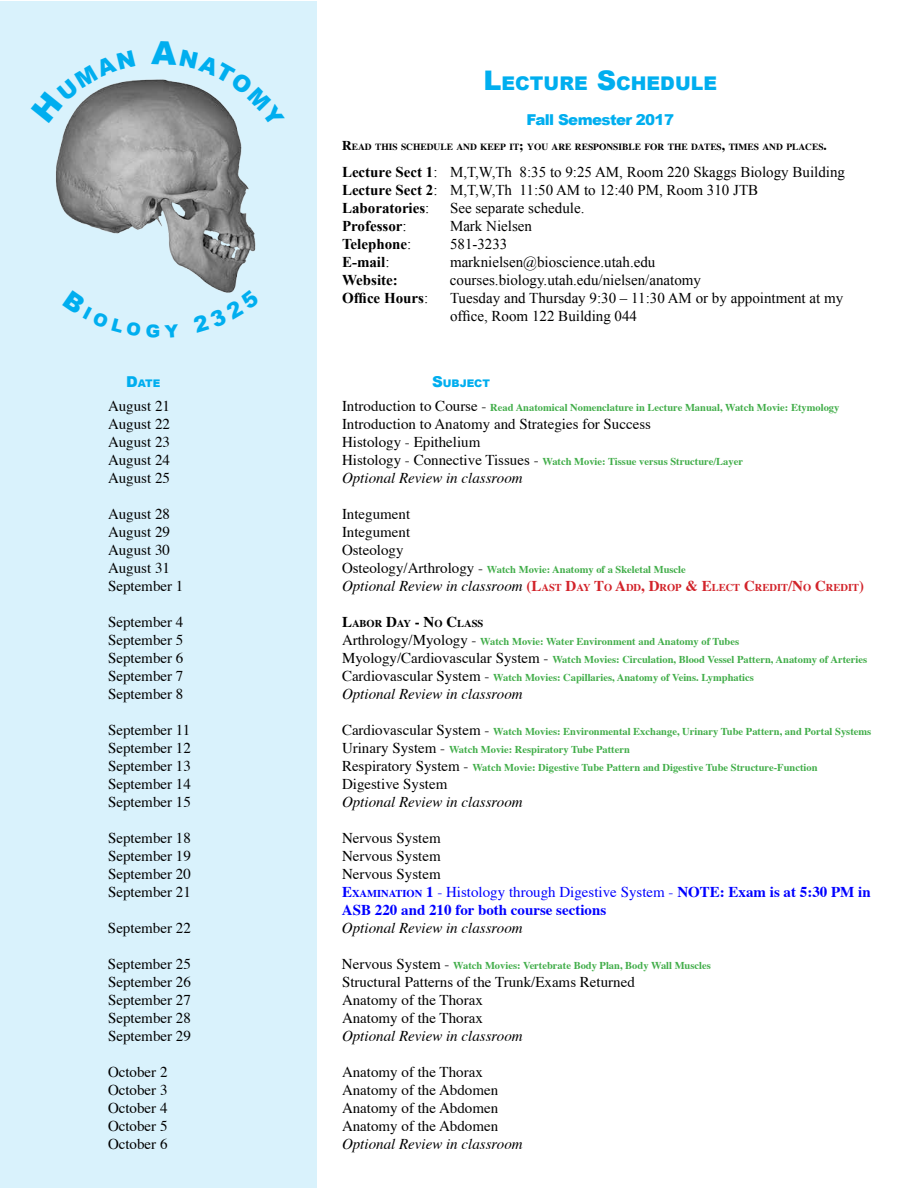
<style>
.page{position:relative;width:918px;height:1188px;background:#fff}
.page>*{position:absolute;margin:0;border:0;box-sizing:border-box;transform-origin:0 0}
.t1{font:900 18.9px "Arial";color:#00aeef}
.t2{font:15px "Times";color:#000}
.t3{font:15px/18px "Times New Roman";color:#000}
.t4{font:italic 15px "Times";color:#000}
.t5{font:700 15px/18px "Times";color:#00f}
.t6{font:700 15px "Times New Roman";color:#000}
.t7{font:900 15px "Arial";letter-spacing:-.04em;color:#00aeef}
.t8{font:700 10.5px "Times";color:#41ad49}
.t9{font:700 10.5px "Times";color:#d2232a}
.t10{font:700 10.5px "Times";color:#000}
.t11{font:900 10.5px "Arial";color:#00aeef}
.t12{font:700 9.45px "Times";color:#000}
.s1{font-size:27px}
.s2{font-size:13.5px}
.s3{font-weight:700}
.s4{font-weight:400}
.s5{font-size:15px}
.s6{font-weight:400;font-size:15px;color:#000}
.s7{font-weight:400;font-style:italic;font-size:15px;color:#000}
.s8{font-style:inherit}
.s9{font-size:10.5px}
</style>
<div class="page">
<div style="left:1px;top:1px;width:316px;height:1187px;background:#d9f2fc"></div>
<img style="left:56px;top:79px;width:200px;height:210px">
<svg style="left:56px;top:79px;width:80px;height:44px"></svg>
<svg style="left:151px;top:79px;width:105px;height:49px"></svg>
<svg style="left:216px;top:289px;width:19px;height:4px"></svg>
<h1 class="t1" style="left:484px;top:70px;width:235px"><span class="s1">L</span>ECTURE <span class="s1">S</span>CHEDULE</h1>
<h2 class="t7" style="left:527px;top:108px;width:149px">Fall Semester 2017</h2>
<p class="t12" style="left:342px;top:138px;width:487px"><span class="s2">R</span>EAD THIS SCHEDULE AND KEEP IT<span class="s2">;</span> YOU ARE RESPONSIBLE FOR THE DATES<span class="s2">,</span> TIMES AND PLACES<span class="s2">.</span></p>
<h2 class="t3" style="left:342px;top:163px;width:505px"><span class="s3">Lecture Sect 1</span>: M,T,W,Th 8:35 to 9:25 AM, Room 220 Skaggs Biology Building<br><span class="s3">Lecture Sect 2</span>: M,T,W,Th 11:50 AM to 12:40 PM, Room 310 JTB<br><span class="s3">Laboratories</span>:</h2>
<h2 class="t3" style="left:450px;top:199px;width:136px">See separate schedule.</h2>
<h2 class="t6" style="left:342px;top:215px;width:66px">Professor<span class="s4">:</span></h2>
<h2 class="t3" style="left:450px;top:217px;width:84px">Mark Nielsen</h2>
<h2 class="t6" style="left:342px;top:233px;width:71px">Telephone<span class="s4">:</span></h2>
<h2 class="t3" style="left:450px;top:235px;width:59px">581-3233</h2>
<h2 class="t6" style="left:342px;top:251px;width:49px">E-mail<span class="s4">:</span></h2>
<h2 class="t3" style="left:450px;top:253px;width:207px">marknielsen@bioscience.utah.edu</h2>
<h2 class="t6" style="left:342px;top:269px;width:57px">Website:</h2>
<h2 class="t3" style="left:450px;top:271px;width:253px">courses.biology.utah.edu/nielsen/anatomy</h2>
<h2 class="t6" style="left:342px;top:287px;width:88px">Office Hours<span class="s4">:</span></h2>
<h2 class="t3" style="left:450px;top:289px;width:395px">Tuesday and Thursday 9:30 – 11:30 AM or by appointment at my office, Room 122 Building 044</h2>
<p class="t11" style="left:126px;top:376px;width:36px"><span class="s5">D</span>ATE</p>
<p class="t11" style="left:432px;top:376px;width:60px"><span class="s5">S</span>UBJECT</p>
<h2 class="t2" style="left:108px;top:392px;width:64px">August 21</h2>
<p class="t8" style="left:342px;top:397px;width:499px"><span class="s6">Introduction to Course -</span> Read Anatomical Nomenclature in Lecture Manual, Watch Movie: Etymology</p>
<h2 class="t2" style="left:108px;top:410px;width:64px">August 22</h2>
<h2 class="t2" style="left:342px;top:410px;width:311px">Introduction to Anatomy and Strategies for Success</h2>
<h2 class="t2" style="left:108px;top:428px;width:64px">August 23</h2>
<h2 class="t2" style="left:342px;top:428px;width:140px">Histology - Epithelium</h2>
<h2 class="t2" style="left:108px;top:446px;width:64px">August 24</h2>
<p class="t8" style="left:342px;top:451px;width:403px"><span class="s6">Histology - Connective Tissues -</span> Watch Movie: Tissue versus Structure/Layer</p>
<h2 class="t2" style="left:108px;top:464px;width:64px">August 25</h2>
<h2 class="t4" style="left:342px;top:464px;width:182px">Optional Review in classroom</h2>
<h2 class="t2" style="left:108px;top:500px;width:64px">August 28</h2>
<h2 class="t2" style="left:342px;top:500px;width:70px">Integument</h2>
<h2 class="t2" style="left:108px;top:518px;width:64px">August 29</h2>
<h2 class="t2" style="left:342px;top:518px;width:70px">Integument</h2>
<h2 class="t2" style="left:108px;top:536px;width:64px">August 30</h2>
<h2 class="t2" style="left:342px;top:536px;width:63px">Osteology</h2>
<h2 class="t2" style="left:108px;top:554px;width:64px">August 31</h2>
<p class="t8" style="left:342px;top:559px;width:345px"><span class="s6">Osteology/Arthrology -</span> Watch Movie: Anatomy of a Skeletal Muscle</p>
<h2 class="t2" style="left:108px;top:572px;width:77px">September 1</h2>
<p class="t9" style="left:342px;top:577px;width:524px"><span class="s7">Optional Review in classroom</span> <span class="s5">(L</span>AST <span class="s5">D</span>AY <span class="s5">T</span>O <span class="s5">A</span>DD<span class="s5">, D</span>ROP <span class="s5">&amp; E</span>LECT <span class="s5">C</span>REDIT<span class="s5">/N</span>O <span class="s5">C</span>REDIT<span class="s5">)</span></p>
<h2 class="t2" style="left:108px;top:608px;width:77px">September 4</h2>
<p class="t10" style="left:342px;top:613px;width:143px"><span class="s5">L</span>ABOR <span class="s5">D</span>AY <span class="s5">- N</span>O <span class="s5">C</span>LASS</p>
<h2 class="t2" style="left:108px;top:626px;width:77px">September 5</h2>
<p class="t8" style="left:342px;top:631px;width:399px"><span class="s6">Arthrology/Myology -</span> Watch Movie: Water Environment and Anatomy of Tubes</p>
<h2 class="t2" style="left:108px;top:644px;width:77px">September 6</h2>
<p class="t8" style="left:342px;top:649px;width:527px"><span class="s6">Myology/Cardiovascular System -</span> Watch Movies: Circulation, Blood Vessel Pattern, Anatomy of Arteries</p>
<h2 class="t2" style="left:108px;top:662px;width:77px">September 7</h2>
<p class="t8" style="left:342px;top:667px;width:413px"><span class="s6">Cardiovascular System -</span> Watch Movies: Capillaries, Anatomy of Veins. Lymphatics</p>
<h2 class="t2" style="left:108px;top:680px;width:77px">September 8</h2>
<h2 class="t4" style="left:342px;top:680px;width:182px">Optional Review in classroom</h2>
<h2 class="t2" style="left:108px;top:716px;width:84px">September 11</h2>
<p class="t8" style="left:342px;top:721px;width:531px"><span class="s6">Cardiovascular System -</span> Watch Movies: Environmental Exchange, Urinary Tube Pattern, and Portal Systems</p>
<h2 class="t2" style="left:108px;top:734px;width:84px">September 12</h2>
<p class="t8" style="left:342px;top:739px;width:289px"><span class="s6">Urinary System -</span> Watch Movie: Respiratory Tube Pattern</p>
<h2 class="t2" style="left:108px;top:752px;width:84px">September 13</h2>
<p class="t8" style="left:342px;top:757px;width:477px"><span class="s6">Respiratory System -</span> Watch Movie: Digestive Tube Pattern and Digestive Tube Structure-Function</p>
<h2 class="t2" style="left:108px;top:770px;width:84px">September 14</h2>
<h2 class="t2" style="left:342px;top:770px;width:107px">Digestive System</h2>
<h2 class="t2" style="left:108px;top:788px;width:84px">September 15</h2>
<h2 class="t4" style="left:342px;top:788px;width:182px">Optional Review in classroom</h2>
<h2 class="t2" style="left:108px;top:824px;width:84px">September 18</h2>
<h2 class="t2" style="left:342px;top:824px;width:100px">Nervous System</h2>
<h2 class="t2" style="left:108px;top:842px;width:84px">September 19</h2>
<h2 class="t2" style="left:342px;top:842px;width:100px">Nervous System</h2>
<h2 class="t2" style="left:108px;top:860px;width:84px">September 20</h2>
<h2 class="t2" style="left:342px;top:860px;width:100px">Nervous System</h2>
<h2 class="t2" style="left:108px;top:878px;width:84px">September 21</h2>
<h2 class="t5" style="left:342px;top:881px;width:530px"><span class="s8">E</span><span class="s9">XAMINATION</span> <span class="s8">1</span> <span class="s4">- Histology through Digestive System -</span> NOTE: Exam is at 5:30 PM in<br>ASB 220 and 210 for both course sections</h2>
<h2 class="t2" style="left:108px;top:914px;width:84px">September 22</h2>
<h2 class="t4" style="left:342px;top:914px;width:182px">Optional Review in classroom</h2>
<h2 class="t2" style="left:108px;top:950px;width:84px">September 25</h2>
<p class="t8" style="left:342px;top:955px;width:370px"><span class="s6">Nervous System -</span> Watch Movies: Vertebrate Body Plan, Body Wall Muscles</p>
<h2 class="t2" style="left:108px;top:968px;width:84px">September 26</h2>
<h2 class="t2" style="left:342px;top:968px;width:294px">Structural Patterns of the Trunk/Exams Returned</h2>
<h2 class="t2" style="left:108px;top:986px;width:84px">September 27</h2>
<h2 class="t2" style="left:342px;top:986px;width:142px">Anatomy of the Thorax</h2>
<h2 class="t2" style="left:108px;top:1004px;width:84px">September 28</h2>
<h2 class="t2" style="left:342px;top:1004px;width:142px">Anatomy of the Thorax</h2>
<h2 class="t2" style="left:108px;top:1022px;width:84px">September 29</h2>
<h2 class="t4" style="left:342px;top:1022px;width:182px">Optional Review in classroom</h2>
<h2 class="t2" style="left:108px;top:1058px;width:61px">October 2</h2>
<h2 class="t2" style="left:342px;top:1058px;width:142px">Anatomy of the Thorax</h2>
<h2 class="t2" style="left:108px;top:1076px;width:61px">October 3</h2>
<h2 class="t2" style="left:342px;top:1076px;width:158px">Anatomy of the Abdomen</h2>
<h2 class="t2" style="left:108px;top:1094px;width:61px">October 4</h2>
<h2 class="t2" style="left:342px;top:1094px;width:158px">Anatomy of the Abdomen</h2>
<h2 class="t2" style="left:108px;top:1112px;width:61px">October 5</h2>
<h2 class="t2" style="left:342px;top:1112px;width:158px">Anatomy of the Abdomen</h2>
<h2 class="t2" style="left:108px;top:1130px;width:61px">October 6</h2>
<h2 class="t4" style="left:342px;top:1130px;width:182px">Optional Review in classroom</h2>
</div>
